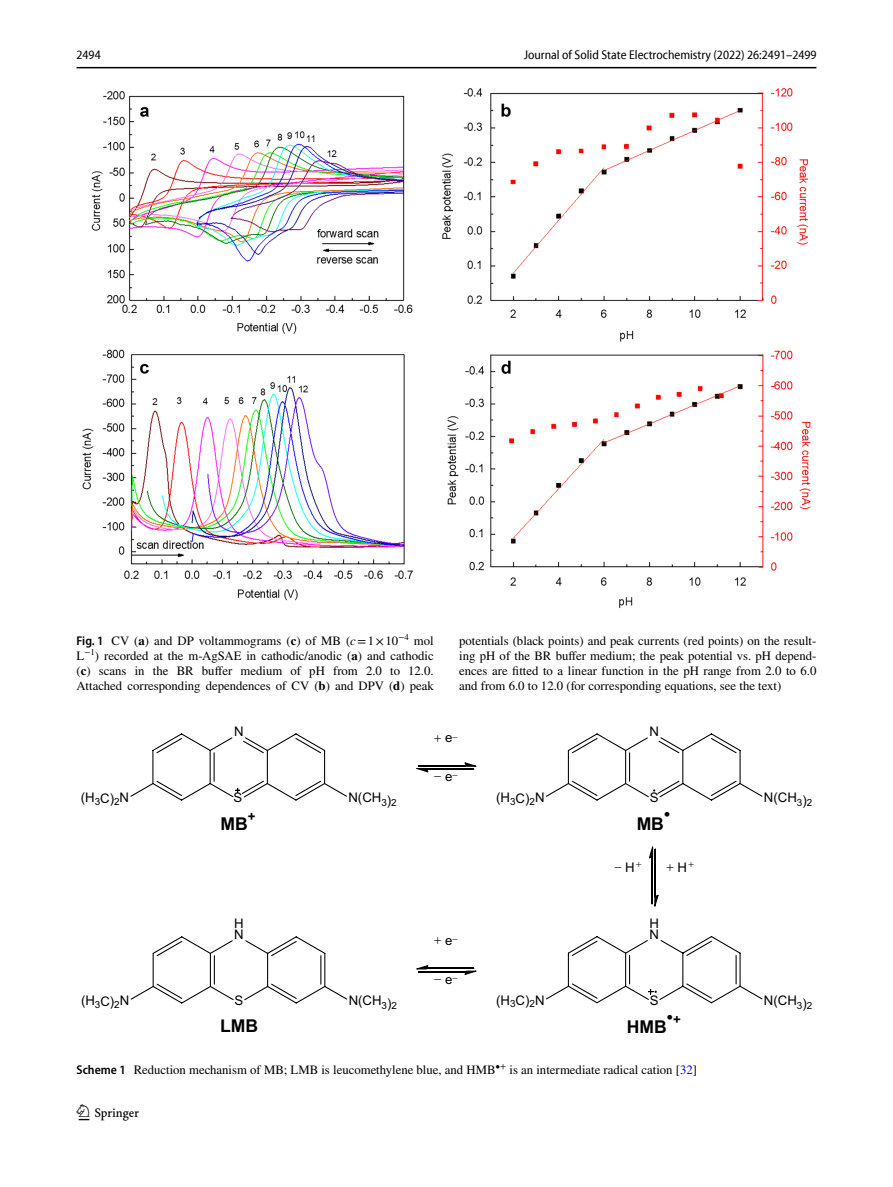
<style>
.page{position:relative;width:893px;height:1187px;background:#fff}
.page>*{position:absolute;margin:0;border:0;box-sizing:border-box;transform-origin:0 0}
.t1{font:22.5px "Springnew Regular 2";color:#000}
.t2{font:700 17.7px "Arial";color:#000}
.t3{font:13.2px/10.9px "Arial";color:#000}
.t4{font:700 13.2px "Arial";color:#000}
.t5{font:12.75px/15px "STIX";color:#000;text-align:justify}
.t6{font:semi-condensed 12.75px "Myriad Pro Unic";color:#000}
.s1{font-family:"Myriad Pro";font-weight:600;font-stretch:semi-condensed}
.s2{font-weight:700}
.s3{font-style:italic}
.s4{color:#00f}
</style>
<div class="page">
<hr style="left:77px;top:67px;width:739px;height:1px;background:#000">
<img style="left:82px;top:88px;width:729px;height:521px">
<svg style="left:546px;top:936px;width:217px;height:68px"></svg>
<svg style="left:130px;top:936px;width:218px;height:68px"></svg>
<hr style="left:426px;top:967px;width:48px;height:1px;background:#000">
<hr style="left:419px;top:971px;width:47px;height:1px;background:#000">
<svg style="left:464px;top:970px;width:13px;height:5px"></svg>
<svg style="left:416px;top:965px;width:13px;height:5px"></svg>
<hr style="left:655px;top:848px;width:1px;height:48px;background:#000">
<hr style="left:651px;top:856px;width:2px;height:48px;background:#000">
<svg style="left:654px;top:895px;width:5px;height:12px"></svg>
<svg style="left:648px;top:846px;width:6px;height:13px"></svg>
<svg style="left:130px;top:733px;width:633px;height:68px"></svg>
<p class="t6" style="left:77px;top:50px;width:26px">2494</p>
<p class="t6" style="left:524px;top:50px;width:294px">Journal of Solid State Electrochemistry (2022) 26:2491–2499</p>
<p class="t5" style="left:77px;top:634px;width:359px"><span class="s1">Fig. 1</span> CV (<span class="s2">a</span>) and DP voltammograms (<span class="s2">c</span>) of MB (<span class="s3">c</span>=1× -10<sup>−4</sup> mol L<sup>−1</sup>) recorded at the m-AgSAE in cathodic/anodic (<span class="s2">a</span>) and cathodic (<span class="s2">c</span>) scans in the BR buffer medium of pH from 2.0 to 12.0.<br>Attached corresponding dependences of CV (<span class="s2">b</span>) and DPV (<span class="s2">d</span>) peak</p>
<p class="t5" style="left:459px;top:633px;width:359px">potentials (black points) and peak currents (red points) on the result&shy;ing pH of the BR buffer medium; the peak potential vs. pH depend&shy;ences are fitted to a linear function in the pH range from 2.0 to 6.0 and from 6.0 to 12.0 (for corresponding equations, see the text)</p>
<p class="t3" style="left:234px;top:726px;width:11px">N</p>
<p class="t3" style="left:445px;top:732px;width:9px">e</p>
<p class="t3" style="left:445px;top:770px;width:9px">e</p>
<p class="t3" style="left:649px;top:726px;width:11px">N</p>
<p class="t3" style="left:81px;top:792px;width:50px">(H<sub>3</sub>C)<sub>2</sub>N</p>
<p class="t3" style="left:233px;top:792px;width:10px">S</p>
<p class="t3" style="left:348px;top:792px;width:50px">N(CH<sub>3</sub>)<sub>2</sub></p>
<p class="t3" style="left:496px;top:792px;width:50px">(H<sub>3</sub>C)<sub>2</sub>N</p>
<p class="t3" style="left:650px;top:792px;width:10px">S</p>
<p class="t4" style="left:248px;top:806px;width:9px">+</p>
<h2 class="t2" style="left:220px;top:811px;width:29px">MB</h2>
<h2 class="t2" style="left:637px;top:811px;width:29px">MB</h2>
<p class="t3" style="left:625px;top:861px;width:11px">H</p>
<p class="t3" style="left:677px;top:861px;width:11px">H</p>
<p class="t3" style="left:234px;top:917px;width:11px">H<br>N</p>
<p class="t3" style="left:445px;top:934px;width:9px">e</p>
<p class="t3" style="left:445px;top:973px;width:9px">e</p>
<p class="t3" style="left:649px;top:917px;width:11px">H<br>N</p>
<p class="t3" style="left:81px;top:995px;width:50px">(H<sub>3</sub>C)<sub>2</sub>N</p>
<p class="t3" style="left:235px;top:995px;width:10px">S</p>
<p class="t3" style="left:349px;top:995px;width:50px">N(CH<sub>3</sub>)<sub>2</sub></p>
<p class="t3" style="left:496px;top:994px;width:50px">(H<sub>3</sub>C)<sub>2</sub>N</p>
<p class="t3" style="left:650px;top:994px;width:10px">S</p>
<h2 class="t2" style="left:220px;top:1013px;width:40px">LMB</h2>
<p class="t4" style="left:673px;top:1009px;width:9px">+</p>
<h2 class="t2" style="left:627px;top:1013px;width:42px">HMB</h2>
<p class="t5" style="left:77px;top:1063px;width:622px"><span class="s1">Scheme 1</span> Reduction mechanism of MB; LMB is leucomethylene blue, and HMB<sup>•+</sup> is an intermediate radical cation [<span class="s4">32</span>]</p>
<h1 class="t1" style="left:79px;top:1104px;width:62px">1 3</h1>
<p class="t3" style="left:764px;top:792px;width:50px">N(CH<sub>3</sub>)<sub>2</sub></p>
<p class="t3" style="left:764px;top:994px;width:50px">N(CH<sub>3</sub>)<sub>2</sub></p>
</div>
